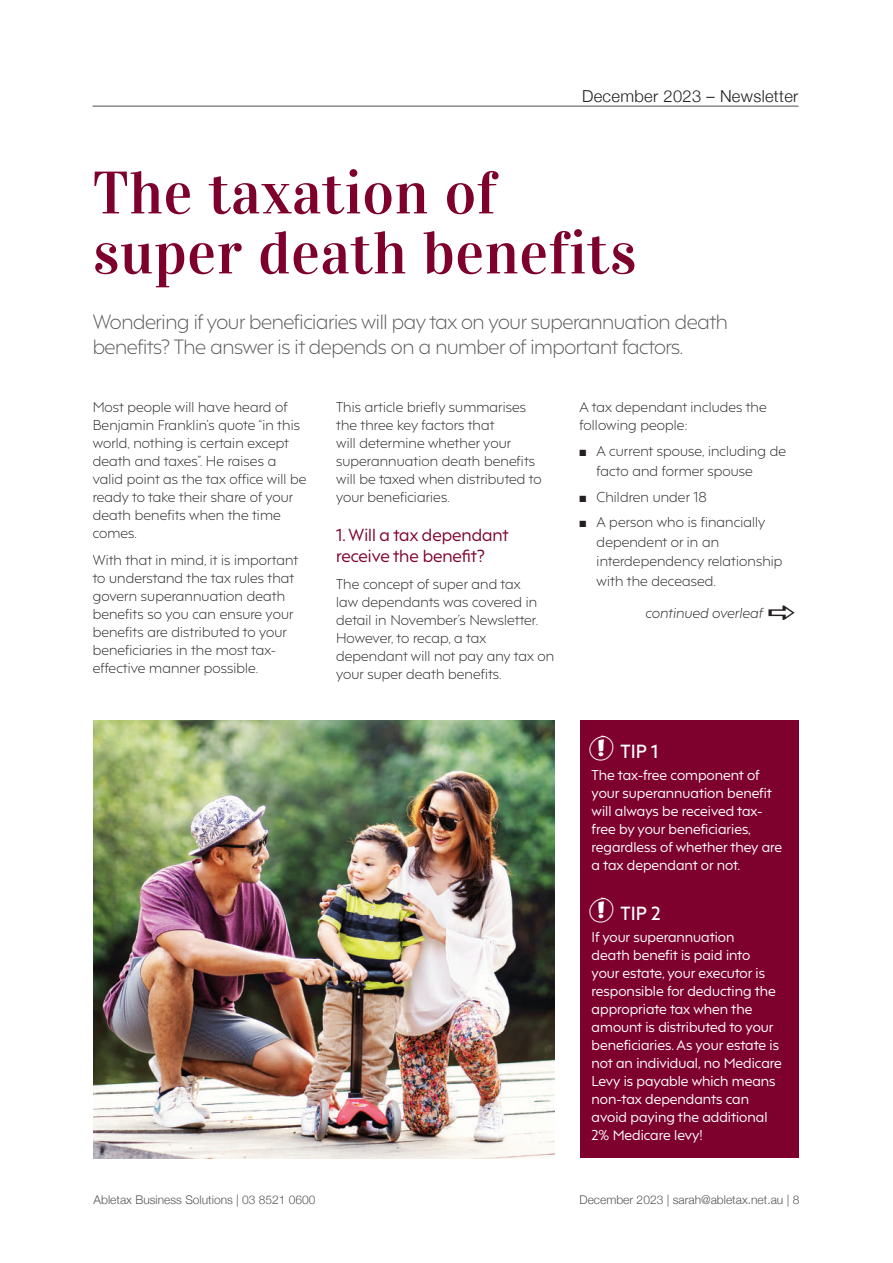
<style>
.page{position:relative;width:893px;height:1263px;background:#fff}
.page>*{position:absolute;margin:0;border:0;box-sizing:border-box;transform-origin:0 0}
.t1{font:60px/60px "Vidaloka";letter-spacing:.01em;color:#7d002d}
.t2{font:300 19.5px/25.5px "F37 Hooj";letter-spacing:-.02em;color:#57585a}
.t3{font:600 18px "F37 Hooj";color:#fff}
.t4{font:16.5px/21px "F37 Hooj";color:#7d002d}
.t5{font:300 16.5px "Helvetica Neue";letter-spacing:.02em;color:#231f20}
.t6{font:300 13.5px/18px "F37 Hooj";letter-spacing:.01em;color:#231f20}
.t7{font:13.5px/18px "F37 Hooj";color:#fff}
.t8{font:italic 300 13.5px "F37 Hooj";letter-spacing:.01em;color:#231f20}
.t9{font:300 12px "Helvetica Neue";color:#57585a}
</style>
<div class="page">
<hr style="left:93px;top:106px;width:705px;height:1px;background:#231f20">
<img style="left:93px;top:720px;width:462px;height:438px">
<div style="left:580px;top:720px;width:218px;height:438px;background:#7d002d"></div>
<p class="t5" style="left:582px;top:83px;width:218px">December 2023 – Newsletter</p>
<h1 class="t1" style="left:93px;top:163px;width:545px">The taxation of super death benefits</h1>
<h2 class="t2" style="left:93px;top:307px;width:637px">Wondering if your beneficiaries will pay tax on your superannuation death benefits? The answer is it depends on a number of important factors.</h2>
<p class="t6" style="left:93px;top:397px;width:215px">Most people will have heard of<br>Benjamin Franklin’s quote “in this world, nothing is certain except death and taxes”. He raises a valid point as the tax office will be ready to take their share of your death benefits when the time comes.</p>
<p class="t6" style="left:93px;top:549px;width:207px">With that in mind, it is important to understand the tax rules that govern superannuation death benefits so you can ensure your benefits are distributed to your beneficiaries in the most tax&shy;effective manner possible.</p>
<p class="t6" style="left:336px;top:397px;width:207px">This article briefly summarises the three key factors that<br>will determine whether your superannuation death benefits will be taxed when distributed to your beneficiaries.</p>
<p class="t4" style="left:336px;top:523px;width:174px">1. Will a tax dependant receive the benefit?</p>
<p class="t6" style="left:336px;top:573px;width:219px">The concept of super and tax<br>law dependants was covered in detail in November’s Newsletter.<br>However, to recap, a tax dependant will not pay any tax on your super death benefits.</p>
<p class="t6" style="left:580px;top:397px;width:189px">A tax dependant includes the following people:</p>
<p class="t6" style="left:597px;top:440px;width:191px;line-height:19.5px;text-indent:-17px">■ A current spouse, including de facto and former spouse</p>
<p class="t6" style="left:580px;top:486px;width:129px">■ Children under 18</p>
<p class="t6" style="left:597px;top:511px;width:187px;line-height:19.5px;text-indent:-17px">■ A person who is financially dependent or in an interdependency relationship with the deceased.</p>
<p class="t8" style="left:645px;top:602px;width:119px">continued overleaf</p>
<h3 class="t3" style="left:621px;top:736px;width:39px">TIP 1</h3>
<p class="t7" style="left:592px;top:765px;width:192px">The tax-free component of your superannuation benefit will always be received tax&shy;free by your beneficiaries, regardless of whether they are a tax dependant or not.</p>
<h3 class="t3" style="left:621px;top:898px;width:42px">TIP 2</h3>
<p class="t7" style="left:592px;top:927px;width:192px">If your superannuation<br>death benefit is paid into<br>your estate, your executor is responsible for deducting the appropriate tax when the amount is distributed to your beneficiaries. As your estate is not an individual, no Medicare<br>Levy is payable which means non-tax dependants can avoid paying the additional<br>2% Medicare levy!</p>
<p class="t9" style="left:94px;top:1190px;width:224px">Abletax Business Solutions | 03 8521 0600</p>
<p class="t9" style="left:579px;top:1190px;width:221px">December 2023 | sarah@abletax.net.au | 8</p>
</div>
